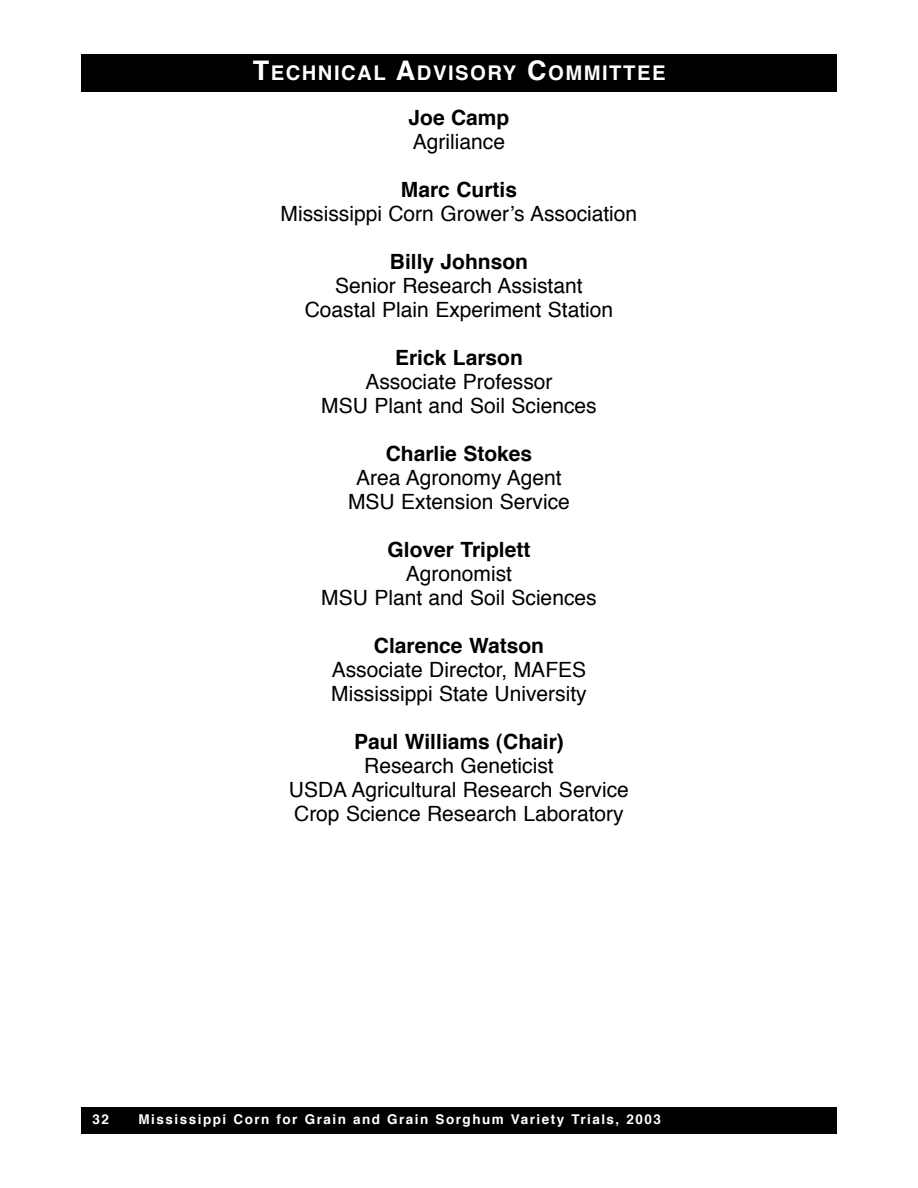
<style>
.page{position:relative;width:918px;height:1188px;background:#fff}
.page>*{position:absolute;margin:0;border:0;box-sizing:border-box;transform-origin:0 0}
.t1{font:21px/24px "Helvetica";color:#000;text-align:center}
.t2{font:700 21px "Helvetica";color:#000}
.t3{font:700 20.25px "Helvetica";letter-spacing:.075em;color:#fff}
.t4{font:700 13.5px "Helvetica";letter-spacing:.11em;color:#fff}
.s1{font-size:27px}
</style>
<div class="page">
<div style="left:81px;top:1107px;width:756px;height:27px;background:#000"></div>
<div style="left:81px;top:54px;width:756px;height:38px;background:#000"></div>
<p class="t3" style="left:253px;top:64px;width:414px"><span class="s1">T</span>ECHNICAL <span class="s1">A</span>DVISORY <span class="s1">C</span>OMMITTEE</p>
<p class="t2" style="left:409px;top:108px;width:102px">Joe Camp</p>
<p class="t1" style="left:413px;top:131px;width:94px">Agriliance</p>
<p class="t2" style="left:401px;top:180px;width:118px">Marc Curtis</p>
<p class="t1" style="left:281px;top:203px;width:358px">Mississippi Corn Grower’s Association</p>
<p class="t2" style="left:390px;top:252px;width:140px">Billy Johnson</p>
<p class="t1" style="left:305px;top:275px;width:310px">Senior Research Assistant<br>Coastal Plain Experiment Station</p>
<p class="t2" style="left:395px;top:348px;width:129px">Erick Larson</p>
<p class="t1" style="left:321px;top:371px;width:277px">Associate Professor<br>MSU Plant and Soil Sciences</p>
<p class="t2" style="left:386px;top:444px;width:148px">Charlie Stokes</p>
<p class="t1" style="left:348px;top:467px;width:223px">Area Agronomy Agent<br>MSU Extension Service</p>
<p class="t2" style="left:388px;top:540px;width:144px">Glover Triplett</p>
<p class="t1" style="left:321px;top:563px;width:277px">Agronomist<br>MSU Plant and Soil Sciences</p>
<p class="t2" style="left:374px;top:636px;width:172px">Clarence Watson</p>
<p class="t1" style="left:331px;top:659px;width:257px;text-align:left">Associate Director, MAFES<br>Mississippi State University</p>
<p class="t2" style="left:354px;top:732px;width:211px">Paul Williams (Chair)</p>
<p class="t1" style="left:289px;top:755px;width:342px">Research Geneticist<br>USDA Agricultural Research Service<br>Crop Science Research Laboratory</p>
<p class="t4" style="left:92px;top:1114px;width:18px">32</p>
<p class="t4" style="left:139px;top:1114px;width:524px">Mississippi Corn for Grain and Grain Sorghum Variety Trials, 2003</p>
</div>
